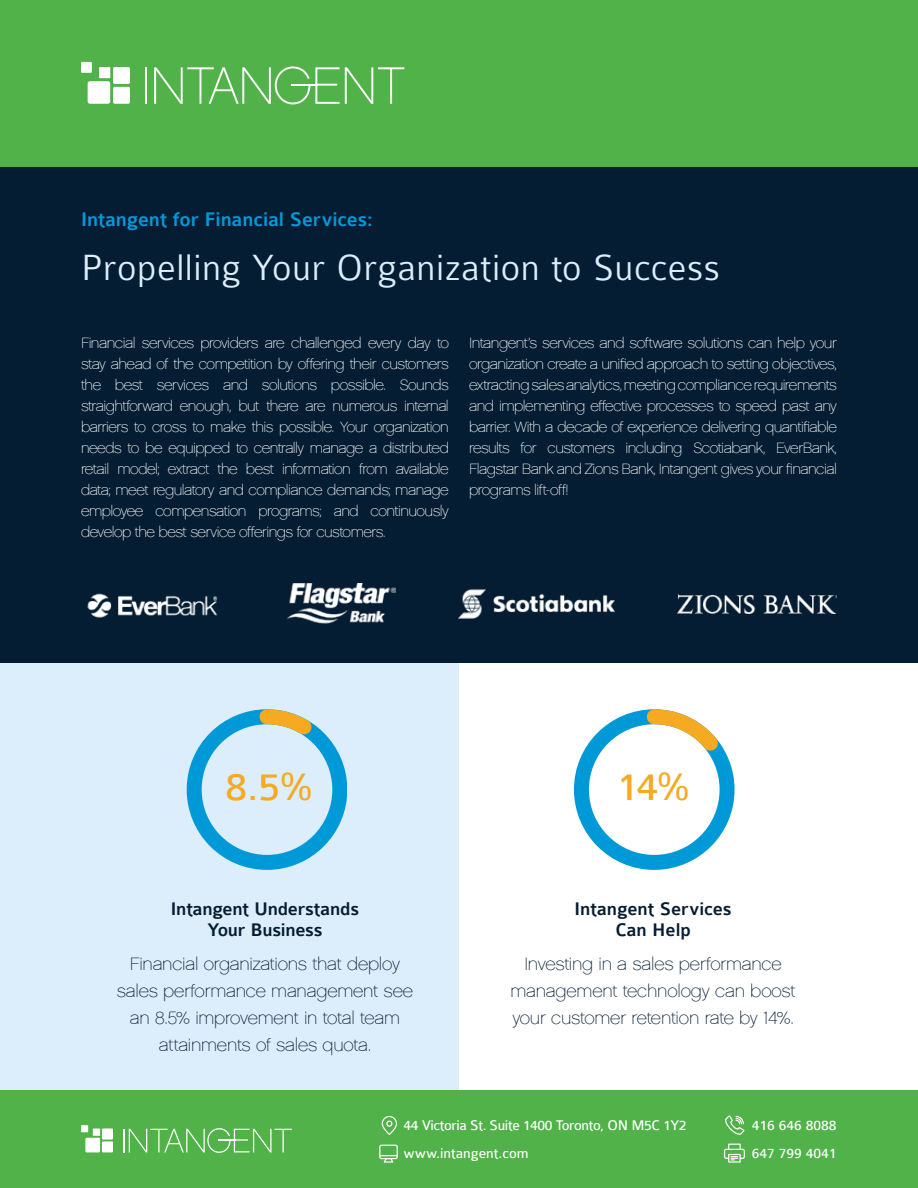
<style>
.page{position:relative;width:918px;height:1188px;background:#fff}
.page>*{position:absolute;margin:0;border:0;box-sizing:border-box;transform-origin:0 0}
.t1{font:42px "Colaborate";color:#f5aa21}
.t2{font:300 39px "Colaborate";letter-spacing:.015em;color:#dceefb}
.t3{font:500 21px "Colaborate";letter-spacing:-.005em;color:#0099d8}
.t4{font:500 19.5px/21px "Colaborate";letter-spacing:-.01em;color:#051d32;text-align:center}
.t5{font:18px/27px "Chalet Paris Nineteen Sixty";letter-spacing:-.01em;color:#051d32;text-align:center}
.t6{font:15px/21px "Chalet Paris Nineteen Sixty";letter-spacing:-.035em;color:#fff;text-align:justify}
.t7{font:15px "Colaborate";letter-spacing:-.025em;color:#fff}
.t8{font:15px "Colaborate";color:#fff}
</style>
<div class="page">
<div style="left:0;top:663px;width:459px;height:427px;background:#dceefb"></div>
<div style="left:0;top:166px;width:918px;height:497px;background:#051d32"></div>
<div style="left:0;top:0;width:918px;height:166px;background:#50b248"></div>
<div style="left:88px;top:81px;width:22px;height:23px;background:#fff;border-radius:2px"></div>
<div style="left:113px;top:87px;width:17px;height:17px;background:#fff;border-radius:2px"></div>
<div style="left:113px;top:67px;width:17px;height:17px;background:#fff;border-radius:2px"></div>
<div style="left:99px;top:67px;width:11px;height:11px;background:#fff"></div>
<div style="left:81px;top:62px;width:11px;height:11px;background:#fff"></div>
<hr style="left:145px;top:67px;width:2px;height:37px;background:#fff">
<svg style="left:154px;top:66px;width:250px;height:38px"></svg>
<hr style="left:291px;top:84px;width:27px;height:2px;background:#fff">
<div style="left:187px;top:709px;width:159px;height:161px;border:15px solid #0099d8;border-radius:50%"></div>
<svg style="left:252px;top:709px;width:73px;height:38px"></svg>
<div style="left:574px;top:709px;width:161px;height:161px;border:15px solid #0099d8;border-radius:50%"></div>
<svg style="left:639px;top:709px;width:92px;height:55px"></svg>
<img style="left:87px;top:593px;width:131px;height:25px">
<img style="left:287px;top:584px;width:108px;height:40px">
<img style="left:458px;top:589px;width:157px;height:30px">
<img style="left:678px;top:595px;width:159px;height:18px">
<div style="left:0;top:1090px;width:918px;height:98px;background:#50b248"></div>
<div style="left:85px;top:1138px;width:15px;height:14px;background:#fff"></div>
<div style="left:102px;top:1141px;width:11px;height:11px;background:#fff"></div>
<div style="left:102px;top:1128px;width:11px;height:12px;background:#fff"></div>
<div style="left:93px;top:1128px;width:7px;height:8px;background:#fff"></div>
<div style="left:81px;top:1125px;width:7px;height:7px;background:#fff"></div>
<svg style="left:123px;top:1128px;width:169px;height:25px"></svg>
<svg style="left:725px;top:1115px;width:20px;height:20px"></svg>
<svg style="left:381px;top:1116px;width:17px;height:19px"></svg>
<div style="left:728px;top:1144px;width:13px;height:6px;border:1px solid #fff"></div>
<div style="left:728px;top:1154px;width:13px;height:9px;border:1px solid #fff"></div>
<div style="left:724px;top:1149px;width:21px;height:10px;border:1px solid #fff;border-radius:2px"></div>
<svg style="left:731px;top:1156px;width:7px;height:5px"></svg>
<div style="left:379px;top:1145px;width:19px;height:14px;border:1px solid #fff;border-radius:2px"></div>
<svg style="left:380px;top:1155px;width:17px;height:8px"></svg>
<h3 class="t3" style="left:81px;top:209px;width:293px">Intangent for Financial Services:</h3>
<h2 class="t2" style="left:81px;top:248px;width:641px">Propelling Your Organization to Success</h2>
<p class="t6" style="left:81px;top:332px;width:369px">Financial services providers are challenged every day to stay ahead of the competition by offering their customers the best services and solutions possible. Sounds straightforward enough, but there are numerous internal barriers to cross to make this possible. Your organization needs to be equipped to centrally manage a distributed retail model; extract the best information from available data; meet regulatory and compliance demands; manage employee compensation programs; and continuously develop the best service offerings for customers.</p>
<p class="t6" style="left:469px;top:332px;width:369px">Intangent’s services and software solutions can help your organization create a unified approach to setting objectives, extracting sales analytics, meeting compliance requirements and implementing effective processes to speed past any barrier. With a decade of experience delivering quantifiable results for customers including Scotiabank, EverBank, Flagstar Bank and Zions Bank, Intangent gives your financial programs lift-off!</p>
<h1 class="t1" style="left:226px;top:765px;width:182px">8.5%8.5%</h1>
<h1 class="t1" style="left:523px;top:765px;width:168px">14% 14%</h1>
<h3 class="t4" style="left:171px;top:899px;width:190px">Intangent Understands<br>Your Business</h3>
<h3 class="t4" style="left:574px;top:899px;width:159px">Intangent Services<br>Can Help</h3>
<p class="t5" style="left:117px;top:951px;width:298px">Financial organizations that deploy sales performance management see an 8.5% improvement in total team attainments of sales quota.</p>
<p class="t5" style="left:511px;top:951px;width:287px">Investing in a sales performance management technology can boost your customer retention rate by 14%.</p>
<p class="t7" style="left:404px;top:1118px;width:285px">44 Victoria St. Suite 1400 Toronto, ON M5C 1Y2</p>
<p class="t8" style="left:404px;top:1145px;width:127px">www.intangent.com</p>
<p class="t8" style="left:752px;top:1118px;width:86px">416 646 8088</p>
<p class="t8" style="left:752px;top:1145px;width:86px">647 799 4041</p>
</div>
